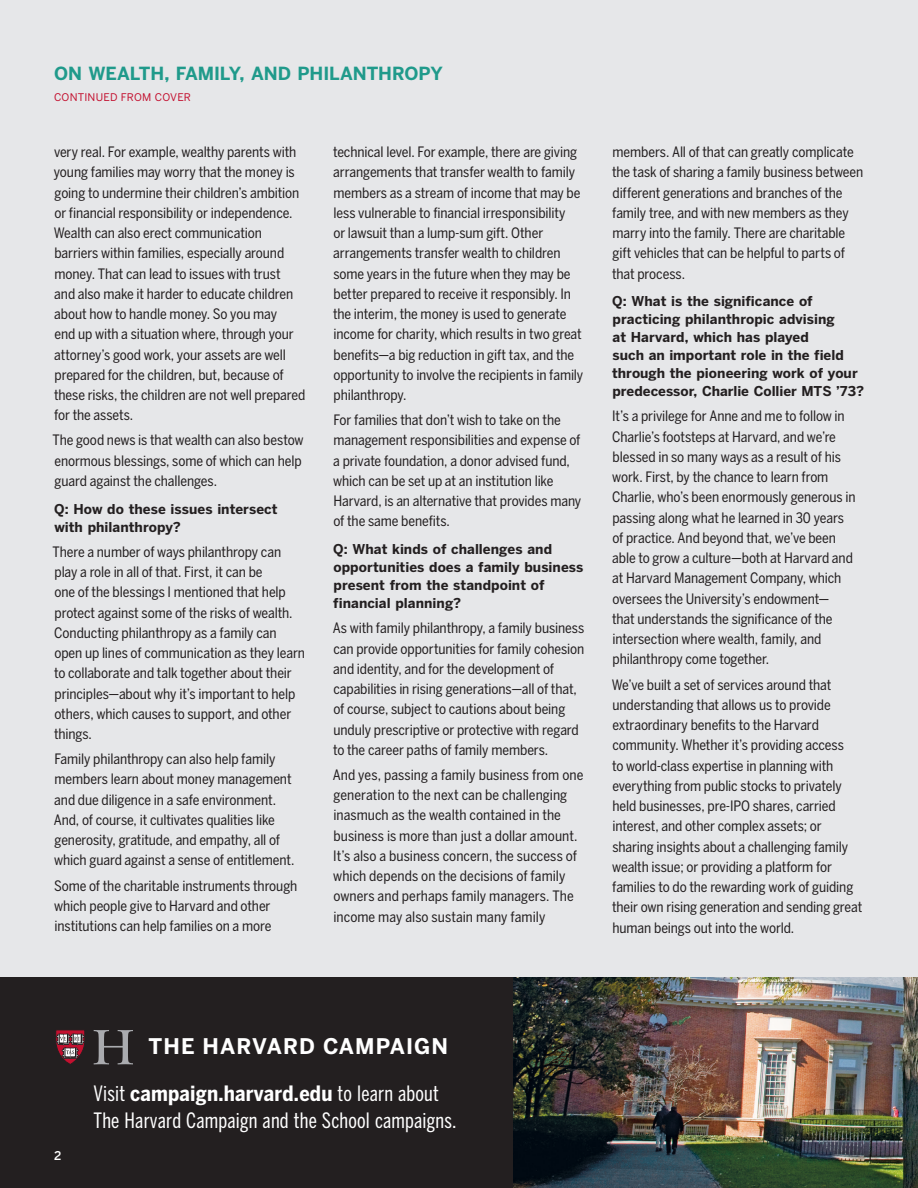
<style>
.page{position:relative;width:918px;height:1188px;background:#fff}
.page>*{position:absolute;margin:0;border:0;box-sizing:border-box;transform-origin:0 0}
.t1{font:700 21.45px "Benton Sans";letter-spacing:.05em;color:#fff}
.Comp_side_head_white{font:21px/27px "Benton Sans Comp";letter-spacing:.01em;color:#fff}
.story_cont_head{font:700 18px "Benton Sans";letter-spacing:-.005em;color:#209a8b}
.Answer_text{font:14.25px/20.2px "Benton Sans Cond";letter-spacing:-.005em;color:#231f20}
.Question{font:700 13.5px/18px "Benton Sans";letter-spacing:.005em;color:#231f20}
.t2{font:500 12px "Benton Sans";color:#fff}
.Continued_from{font:10.5px "Benton Sans";letter-spacing:.02em;color:#c3102f}
.s1{font-family:"Benton Sans Cond";font-weight:700}
</style>
<div class="page">
<div style="left:0;top:0;width:918px;height:980px;background:#e6e7e9"></div>
<div style="left:0;top:977px;width:518px;height:211px;background:#231f20"></div>
<img style="left:513px;top:977px;width:405px;height:211px">
<svg style="left:94px;top:1030px;width:39px;height:34px"></svg>
<svg style="left:56px;top:1030px;width:29px;height:34px"></svg>
<p class="story_cont_head" style="left:54px;top:63px;width:390px">ON WEALTH, FAMILY, AND PHILANTHROPY</p>
<p class="Continued_from" style="left:54px;top:91px;width:139px">CONTINUED FROM COVER</p>
<p class="Answer_text" style="left:54px;top:142px;width:253px">very real. For example, wealthy parents with young families may worry that the money is going to undermine their children’s ambition or financial responsibility or independence.<br>Wealth can also erect communication barriers within families, especially around money. That can lead to issues with trust<br>and also make it harder to educate children about how to handle money. So you may<br>end up with a situation where, through your attorney’s good work, your assets are well prepared for the children, but, because of these risks, the children are not well prepared for the assets.</p>
<p class="Answer_text" style="left:52px;top:430px;width:253px">The good news is that wealth can also bestow enormous blessings, some of which can help guard against the challenges.</p>
<p class="Question" style="left:54px;top:500px;width:225px">Q: How do these issues intersect with philanthropy?</p>
<p class="Answer_text" style="left:52px;top:541px;width:254px">There a number of ways philanthropy can play a role in all of that. First, it can be<br>one of the blessings I mentioned that help protect against some of the risks of wealth.<br>Conducting philanthropy as a family can open up lines of communication as they learn to collaborate and talk together about their principles—about why it’s important to help others, which causes to support, and other things.</p>
<p class="Answer_text" style="left:54px;top:749px;width:242px">Family philanthropy can also help family members learn about money management and due diligence in a safe environment.<br>And, of course, it cultivates qualities like generosity, gratitude, and empathy, all of which guard against a sense of entitlement.</p>
<p class="Answer_text" style="left:54px;top:875px;width:245px">Some of the charitable instruments through which people give to Harvard and other institutions can help families on a more</p>
<p class="Answer_text" style="left:333px;top:142px;width:252px">technical level. For example, there are giving arrangements that transfer wealth to family members as a stream of income that may be less vulnerable to financial irresponsibility<br>or lawsuit than a lump-sum gift. Other arrangements transfer wealth to children some years in the future when they may be better prepared to receive it responsibly. In the interim, the money is used to generate income for charity, which results in two great benefits—a big reduction in gift tax, and the opportunity to involve the recipients in family philanthropy.</p>
<p class="Answer_text" style="left:333px;top:410px;width:250px">For families that don’t wish to take on the management responsibilities and expense of a private foundation, a donor advised fund, which can be set up at an institution like Harvard, is an alternative that provides many of the same benefits.</p>
<p class="Question" style="left:333px;top:540px;width:252px">Q: What kinds of challenges and opportunities does a family business present from the standpoint of financial planning?</p>
<p class="Answer_text" style="left:333px;top:618px;width:253px">As with family philanthropy, a family business can provide opportunities for family cohesion and identity, and for the development of capabilities in rising generations—all of that, of course, subject to cautions about being unduly prescriptive or protective with regard to the career paths of family members.</p>
<p class="Answer_text" style="left:333px;top:764px;width:252px">And yes, passing a family business from one generation to the next can be challenging inasmuch as the wealth contained in the business is more than just a dollar amount.<br>It’s also a business concern, the success of which depends on the decisions of family owners and perhaps family managers. The income may also sustain many family</p>
<p class="Answer_text" style="left:612px;top:142px;width:253px">members. All of that can greatly complicate the task of sharing a family business between different generations and branches of the family tree, and with new members as they marry into the family. There are charitable gift vehicles that can be helpful to parts of that process.</p>
<p class="Question" style="left:612px;top:292px;width:253px">Q: What is the significance of practicing philanthropic advising<br>at Harvard, which has played<br>such an important role in the field through the pioneering work of your predecessor, Charlie Collier MTS ’73?</p>
<p class="Answer_text" style="left:612px;top:406px;width:245px">It’s a privilege for Anne and me to follow in Charlie’s footsteps at Harvard, and we’re blessed in so many ways as a result of his work. First, by the chance to learn from Charlie, who’s been enormously generous in passing along what he learned in 30 years of practice. And beyond that, we’ve been able to grow a culture—both at Harvard and at Harvard Management Company, which oversees the University’s endowment—<br>that understands the significance of the intersection where wealth, family, and philanthropy come together.</p>
<p class="Answer_text" style="left:612px;top:674px;width:252px">We’ve built a set of services around that understanding that allows us to provide extraordinary benefits to the Harvard community. Whether it’s providing access<br>to world-class expertise in planning with everything from public stocks to privately held businesses, pre-IPO shares, carried interest, and other complex assets; or sharing insights about a challenging family wealth issue; or providing a platform for families to do the rewarding work of guiding their own rising generation and sending great human beings out into the world.</p>
<p class="t2" style="left:54px;top:1148px;width:9px">2</p>
<p class="t1" style="left:149px;top:1034px;width:301px">THE HARVARD CAMPAIGN</p>
<p class="Comp_side_head_white" style="left:93px;top:1079px;width:365px">Visit <span class="s1">campaign.harvard.edu</span> to learn about<br>The Harvard Campaign and the School campaigns.</p>
</div>
